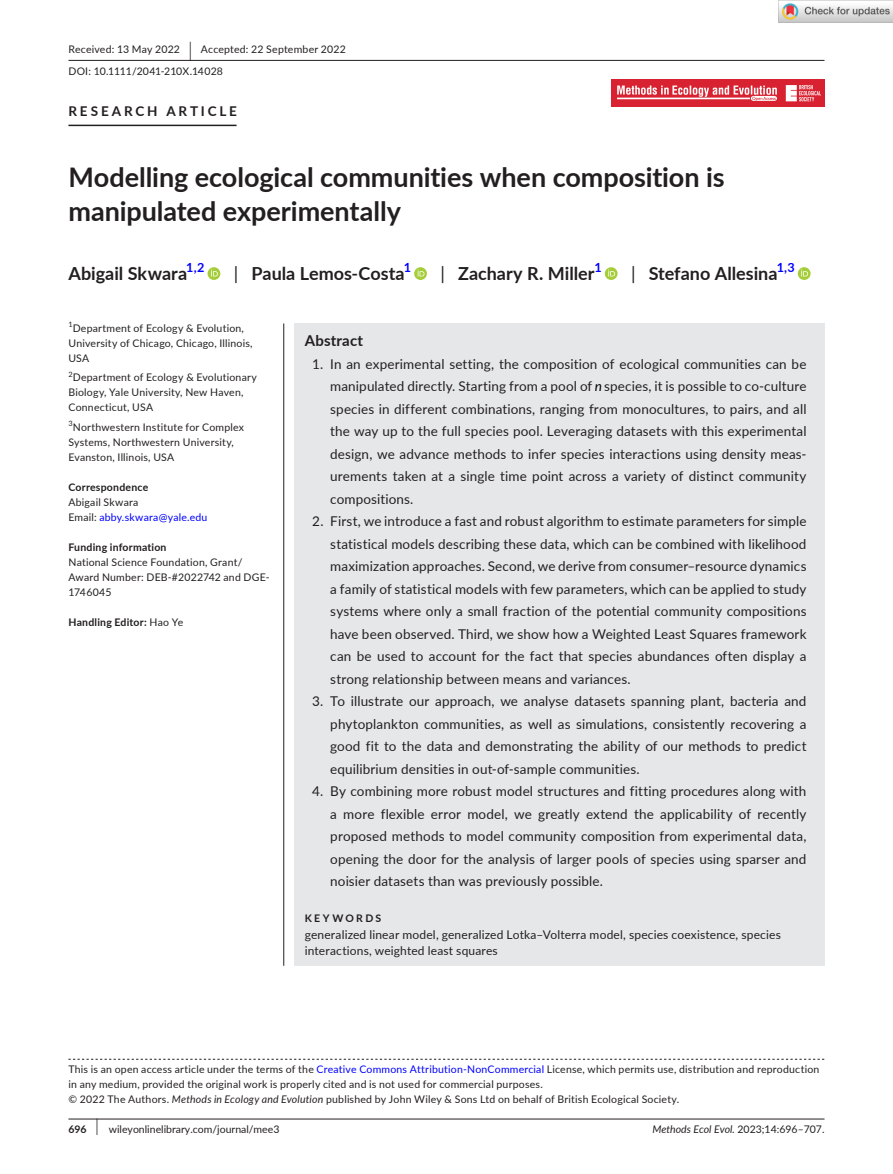
<style>
.page{position:relative;width:893px;height:1174px;background:#fff}
.page>*{position:absolute;margin:0;border:0;box-sizing:border-box;transform-origin:0 0}
.t1{font:700 27px/34.5px "Lato";color:#231f20}
.t2{font:700 18px "Lato";color:#231f20}
.t3{font:700 15px "Lato";letter-spacing:.015em;color:#231f20}
.t4{font:13.5px/22.5px "Lato";letter-spacing:.01em;color:#231f20;text-align:justify}
.t5{font:700 13.5px "Lato";letter-spacing:.21em;color:#231f20}
.t6{font:700 12.6px "Lato";color:#00f}
.t7{font:12px/16.5px "Lato";letter-spacing:.015em;color:#231f20}
.t8{font:10.5px/15px "Lato";letter-spacing:.02em;color:#231f20}
.t9{font:700 10.5px "Lato";letter-spacing:.02em;color:#231f20}
.t10{font:10.5px "Lato";color:#231f20}
.t11{font:10.5px/15px "Lato";letter-spacing:.02em;color:#00f}
.t12{font:italic 10.5px "Lato";color:#231f20}
.t13{font:700 10.5px "Lato";letter-spacing:.22em;color:#231f20}
.t14{font:7.35px "Lato";color:#231f20}
.s1{font-size:19.65px}
.s2{font-weight:400}
.s3{color:#231f20}
.s4{font-style:italic;color:#000}
.s5{color:#00f}
.s6{font-style:italic}
.s7{font-weight:700}
.s8{font-size:17.4px}
.s9{font-style:normal}
</style>
<div class="page">
<hr style="left:68px;top:1118px;width:756px;height:1px;background:#231f20">
<img style="left:612px;top:79px;width:212px;height:27px">
<hr style="left:68px;top:60px;width:756px;height:1px;background:#231f20">
<hr style="left:68px;top:125px;width:169px;height:1px;background:#231f20">
<svg style="left:208px;top:267px;width:12px;height:13px"></svg>
<svg style="left:211px;top:269px;width:7px;height:7px"></svg>
<svg style="left:414px;top:267px;width:13px;height:13px"></svg>
<svg style="left:418px;top:269px;width:6px;height:7px"></svg>
<svg style="left:605px;top:267px;width:13px;height:13px"></svg>
<svg style="left:608px;top:269px;width:7px;height:7px"></svg>
<svg style="left:798px;top:267px;width:12px;height:13px"></svg>
<svg style="left:801px;top:269px;width:7px;height:7px"></svg>
<svg style="left:68px;top:1058px;width:756px;height:1px"></svg>
<div style="left:294px;top:323px;width:530px;height:642px;background:#e6e7e9"></div>
<hr style="left:283px;top:323px;width:1px;height:642px;background:#231f20">
<img style="left:779px;top:0;width:114px;height:23px">
<p class="t8" style="left:68px;top:38px;width:279px;line-height:21.8px">Received: 13 May 2022 <span class="s1">|</span> Accepted: 22 September 2022<br>DOI: 10.1111/2041-210X.14028</p>
<p class="t5" style="left:68px;top:101px;width:170px">RESEARCH ARTICLE</p>
<h1 class="t1" style="left:68px;top:159px;width:658px">Modelling ecological communities when composition is manipulated experimentally</h1>
<h2 class="t2" style="left:68px;top:260px;width:120px">Abigail Skwara</h2>
<p class="t6" style="left:186px;top:258px;width:20px">1,2</p>
<h2 class="t2" style="left:234px;top:260px;width:172px"><span class="s2">|</span> Paula Lemos-Costa</h2>
<p class="t6" style="left:404px;top:258px;width:9px">1</p>
<h2 class="t2" style="left:440px;top:260px;width:156px"><span class="s2">|</span> Zachary R. Miller</h2>
<p class="t6" style="left:594px;top:258px;width:9px">1</p>
<h2 class="t2" style="left:631px;top:260px;width:148px"><span class="s2">|</span> Stefano Allesina</h2>
<p class="t6" style="left:777px;top:258px;width:20px">1,3</p>
<p class="t14" style="left:68px;top:319px;width:6px">1</p>
<p class="t8" style="left:68px;top:320px;width:186px;text-indent:4px">Department of Ecology &amp; Evolution,<br>University of Chicago, Chicago, Illinois,<br>USA</p>
<p class="t14" style="left:68px;top:369px;width:6px">2</p>
<p class="t8" style="left:68px;top:370px;width:190px;text-indent:4px">Department of Ecology &amp; Evolutionary<br>Biology, Yale University, New Haven,<br>Connecticut, USA</p>
<p class="t8" style="left:68px;top:419px;width:177px"><sup>3</sup>Northwestern Institute for Complex<br>Systems, Northwestern University,<br>Evanston, Illinois, USA</p>
<p class="t9" style="left:68px;top:479px;width:81px">Correspondence</p>
<p class="t11" style="left:68px;top:494px;width:140px"><span class="s3">Abigail Skwara<br>Email:</span> abby.skwara@yale.edu</p>
<p class="t9" style="left:68px;top:539px;width:100px">Funding information</p>
<p class="t8" style="left:68px;top:554px;width:203px">National Science Foundation, Grant/<br>Award Number: DEB-#2022742 and DGE-<br>1746045</p>
<p class="t9" style="left:68px;top:614px;width:116px">Handling Editor: <span class="s2">Hao Ye</span></p>
<p class="t3" style="left:305px;top:329px;width:60px">Abstract</p>
<p class="t4" style="left:330px;top:352px;width:478px;text-indent:-18px">1. In an experimental setting, the composition of ecological communities can be manipulated directly. Starting from a pool of <span class="s4">n</span> species, it is possible to co-culture species in different combinations, ranging from monocultures, to pairs, and all the way up to the full species pool. Leveraging datasets with this experimental design, we advance methods to infer species interactions using density meas&shy;urements taken at a single time point across a variety of distinct community compositions.</p>
<p class="t4" style="left:330px;top:509px;width:478px;text-indent:-18px">2. First, we introduce a fast and robust algorithm to estimate parameters for simple statistical models describing these data, which can be combined with likelihood maximization approaches. Second, we derive from consumer–resource dynamics a family of statistical models with few parameters, which can be applied to study systems where only a small fraction of the potential community compositions have been observed. Third, we show how a Weighted Least Squares framework can be used to account for the fact that species abundances often display a strong relationship between means and variances.</p>
<p class="t4" style="left:330px;top:689px;width:478px;text-indent:-18px">3. To illustrate our approach, we analyse datasets spanning plant, bacteria and phytoplankton communities, as well as simulations, consistently recovering a good fit to the data and demonstrating the ability of our methods to predict equilibrium densities in out-of-sample communities.</p>
<p class="t4" style="left:330px;top:779px;width:478px;text-indent:-18px">4. By combining more robust model structures and fitting procedures along with a more flexible error model, we greatly extend the applicability of recently proposed methods to model community composition from experimental data, opening the door for the analysis of larger pools of species using sparser and noisier datasets than was previously possible.</p>
<p class="t13" style="left:305px;top:910px;width:78px">KEYWORDS</p>
<p class="t7" style="left:305px;top:925px;width:478px">generalized linear model, generalized Lotka–Volterra model, species coexistence, species interactions, weighted least squares</p>
<p class="t8" style="left:68px;top:1061px;width:752px">This is an open access article under the terms of the <span class="s5">Creative Commons Attribution-NonCommercial</span> License, which permits use, distribution and reproduction in any medium, provided the original work is properly cited and is not used for commercial purposes.<br>© 2022 The Authors. <span class="s6">Methods in Ecology and Evolution</span> published by John Wiley &amp; Sons Ltd on behalf of British Ecological Society.</p>
<p class="t10" style="left:68px;top:1121px;width:212px"><span class="s7">696</span> <span class="s8">|</span> wileyonlinelibrary.com/journal/mee3</p>
<p class="t12" style="left:652px;top:1121px;width:174px">Methods Ecol Evol. <span class="s9">2023;14:696–707.</span></p>
</div>
